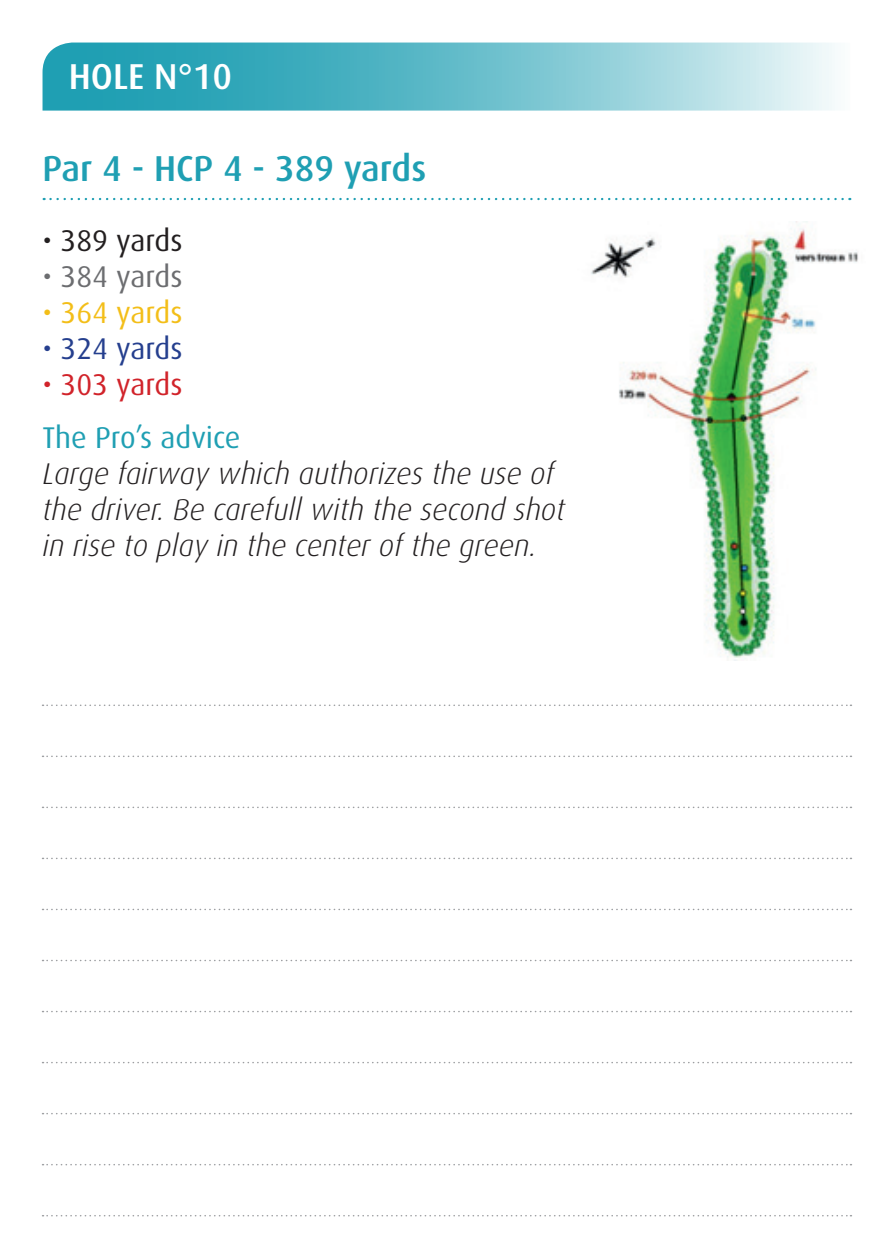
<style>
.page{position:relative;width:893px;height:1259px;background:#fff}
.page>*{position:absolute;margin:0;border:0;box-sizing:border-box;transform-origin:0 0}
.t1{font:500 36px "Dax";color:#1f9fb3}
.t2{font:500 36px "Dax";color:#fff}
.t3{font:italic 300 30px/36px "Dax";color:#231f20}
.t4{font:30px "Dax";color:#1f9fb3}
.t5{font:30px "Dax";color:#231f20}
.t6{font:30px "Dax";color:#6c6d70}
.t7{font:30px "Dax";color:#f3be18}
.t8{font:30px "Dax";color:#253f8e}
.t9{font:30px "Dax";color:#d1232a}
</style>
<div class="page">
<svg style="left:43px;top:43px;width:792px;height:68px;background:#6dc0cd"></svg>
<svg style="left:43px;top:755px;width:808px;height:2px"></svg>
<svg style="left:43px;top:704px;width:808px;height:2px"></svg>
<svg style="left:43px;top:806px;width:808px;height:2px"></svg>
<svg style="left:43px;top:857px;width:808px;height:2px"></svg>
<svg style="left:43px;top:908px;width:808px;height:2px"></svg>
<svg style="left:43px;top:959px;width:808px;height:2px"></svg>
<svg style="left:43px;top:1010px;width:808px;height:2px"></svg>
<svg style="left:43px;top:1062px;width:808px;height:1px"></svg>
<svg style="left:43px;top:1113px;width:808px;height:1px"></svg>
<svg style="left:43px;top:1164px;width:808px;height:1px"></svg>
<svg style="left:43px;top:1215px;width:808px;height:1px"></svg>
<svg style="left:44px;top:198px;width:806px;height:2px"></svg>
<img style="left:591px;top:221px;width:267px;height:440px">
<p class="t2" style="left:69px;top:57px;width:165px">HOLE N°10</p>
<p class="t1" style="left:43px;top:148px;width:385px">Par 4 - HCP 4 - 389 yards</p>
<p class="t5" style="left:43px;top:224px;width:142px">• 389 yards</p>
<p class="t6" style="left:43px;top:260px;width:142px">• 384 yards</p>
<p class="t7" style="left:43px;top:296px;width:142px">• 364 yards</p>
<p class="t8" style="left:43px;top:332px;width:142px">• 324 yards</p>
<p class="t9" style="left:43px;top:368px;width:142px">• 303 yards</p>
<p class="t4" style="left:43px;top:421px;width:200px">The Pro’s advice</p>
<p class="t3" style="left:43px;top:456px;width:524px">Large fairway which authorizes the use of the driver. Be carefull with the second shot in rise to play in the center of the green.</p>
</div>
